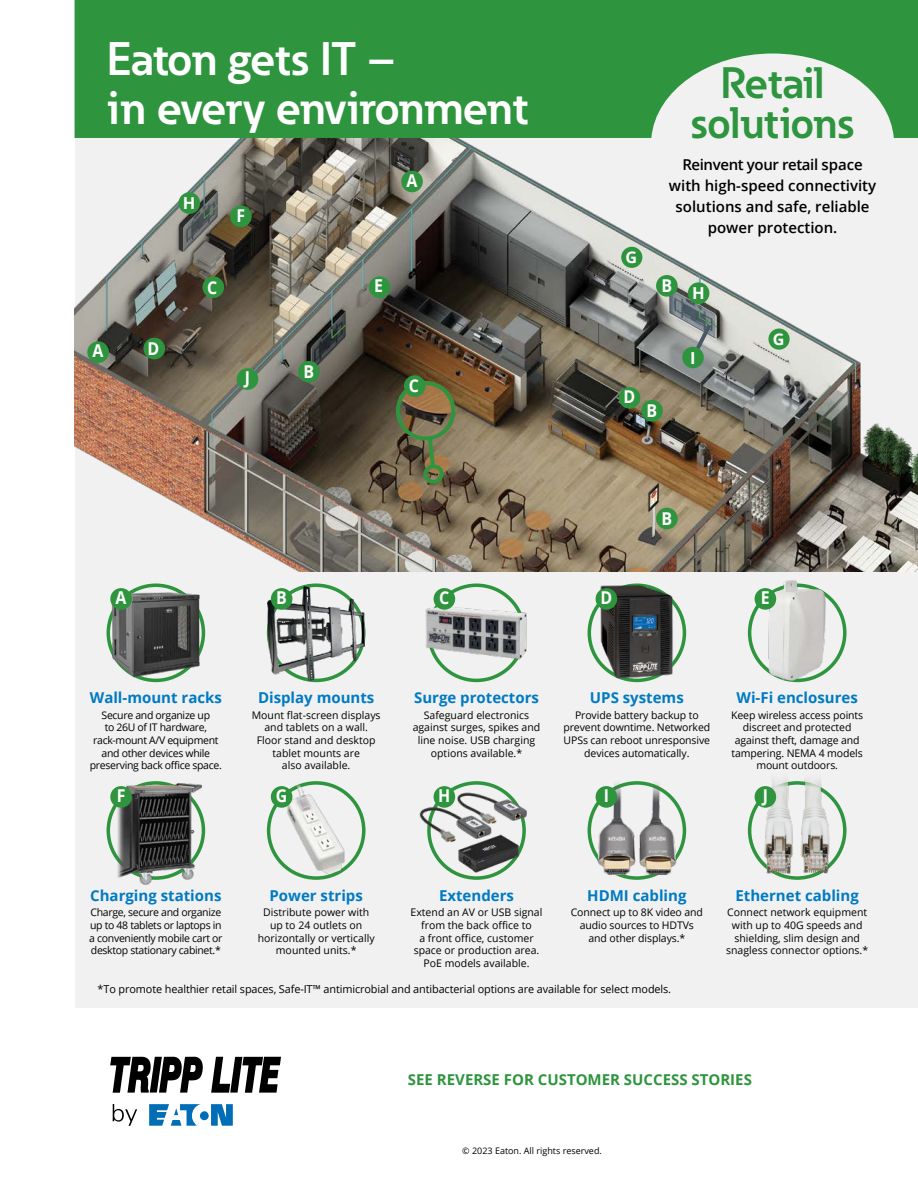
<style>
.page{position:relative;width:918px;height:1188px;background:#fff}
.page>*{position:absolute;margin:0;border:0;box-sizing:border-box;transform-origin:0 0}
.t1{font:700 46.5px/49.5px "Eaton";letter-spacing:-.01em;color:#fff}
.t2{font:700 43.5px/39px "Eaton";letter-spacing:-.01em;color:#2e953e;text-align:center}
.t3{font:700 17.7px "Open Sans";color:#fff;scale:.9 1}
.t4{font:700 16.5px "Open Sans";color:#fff}
.t5{font:700 16.2px "Open Sans";color:#fff}
.t6{font:700 15px "Open Sans";color:#007ac2}
.t7{font:600 15px/21px "Open Sans";color:#000;text-align:center}
.t8{font:700 15px "Open Sans";color:#2e953e}
.t9{font:10.8px "Open Sans";letter-spacing:-.01em;color:#000}
.t10{font:10.5px/12.6px "Open Sans";color:#000;text-align:center}
.t11{font:10.5px/12.6px "Open Sans";letter-spacing:-.03em;color:#000;text-align:center}
.t12{font:9px "Open Sans";color:#000}
</style>
<div class="page">
<div style="left:75px;top:0;width:843px;height:1008px;background:#f1f1f2"></div>
<svg style="left:149px;top:1104px;width:84px;height:22px"></svg>
<svg style="left:113px;top:1104px;width:24px;height:22px"></svg>
<svg style="left:110px;top:1057px;width:93px;height:36px"></svg>
<svg style="left:211px;top:1057px;width:70px;height:36px"></svg>
<img style="left:75px;top:138px;width:843px;height:433px">
<div style="left:369px;top:276px;width:21px;height:22px;background:#2e953e;border-radius:50%"></div>
<div style="left:230px;top:206px;width:22px;height:21px;background:#2e953e;border-radius:50%"></div>
<div style="left:656px;top:508px;width:22px;height:21px;background:#2e953e;border-radius:50%"></div>
<div style="left:237px;top:368px;width:21px;height:22px;background:#2e953e;border-radius:50%"></div>
<div style="left:107px;top:584px;width:98px;height:98px;border:4px solid #2e953e;border-radius:50%"></div>
<div style="left:427px;top:584px;width:99px;height:98px;border:4px solid #2e953e;border-radius:50%"></div>
<svg style="left:589px;top:585px;width:95px;height:95px"></svg>
<div style="left:588px;top:584px;width:98px;height:98px;border:4px solid #2e953e;border-radius:50%"></div>
<div style="left:748px;top:584px;width:99px;height:98px;border:4px solid #2e953e;border-radius:50%"></div>
<svg style="left:108px;top:783px;width:95px;height:95px"></svg>
<div style="left:107px;top:781px;width:98px;height:99px;border:4px solid #2e953e;border-radius:50%"></div>
<svg style="left:269px;top:783px;width:95px;height:95px"></svg>
<div style="left:267px;top:781px;width:99px;height:99px;border:4px solid #2e953e;border-radius:50%"></div>
<svg style="left:429px;top:783px;width:95px;height:95px"></svg>
<div style="left:427px;top:781px;width:99px;height:99px;border:4px solid #2e953e;border-radius:50%"></div>
<svg style="left:589px;top:783px;width:95px;height:95px"></svg>
<div style="left:588px;top:781px;width:98px;height:99px;border:4px solid #2e953e;border-radius:50%"></div>
<img style="left:267px;top:586px;width:98px;height:95px">
<img style="left:767px;top:580px;width:59px;height:103px">
<img style="left:110px;top:590px;width:91px;height:88px">
<img style="left:117px;top:781px;width:85px;height:104px">
<img style="left:597px;top:583px;width:78px;height:97px">
<img style="left:420px;top:793px;width:106px;height:79px">
<img style="left:280px;top:781px;width:72px;height:99px">
<img style="left:425px;top:599px;width:102px;height:67px">
<img style="left:598px;top:781px;width:87px;height:94px">
<img style="left:747px;top:778px;width:100px;height:102px">
<div style="left:401px;top:171px;width:22px;height:21px;background:#2e953e;border-radius:50%"></div>
<div style="left:271px;top:588px;width:21px;height:22px;background:#2e953e;border-radius:50%"></div>
<div style="left:110px;top:588px;width:22px;height:22px;background:#2e953e;border-radius:50%"></div>
<div style="left:596px;top:588px;width:21px;height:22px;background:#2e953e;border-radius:50%"></div>
<div style="left:755px;top:588px;width:21px;height:22px;background:#2e953e;border-radius:50%"></div>
<div style="left:271px;top:786px;width:21px;height:22px;background:#2e953e;border-radius:50%"></div>
<div style="left:110px;top:786px;width:22px;height:22px;background:#2e953e;border-radius:50%"></div>
<div style="left:434px;top:786px;width:21px;height:22px;background:#2e953e;border-radius:50%"></div>
<div style="left:596px;top:786px;width:21px;height:22px;background:#2e953e;border-radius:50%"></div>
<div style="left:755px;top:786px;width:21px;height:22px;background:#2e953e;border-radius:50%"></div>
<div style="left:768px;top:329px;width:22px;height:21px;background:#2e953e;border-radius:50%"></div>
<svg style="left:75px;top:0;width:843px;height:138px;background:#48a156"></svg>
<div style="left:656px;top:275px;width:22px;height:22px;background:#2e953e;border-radius:50%"></div>
<div style="left:143px;top:338px;width:22px;height:21px;background:#2e953e;border-radius:50%"></div>
<div style="left:87px;top:341px;width:22px;height:22px;background:#2e953e;border-radius:50%"></div>
<div style="left:641px;top:400px;width:22px;height:22px;background:#2e953e;border-radius:50%"></div>
<div style="left:619px;top:387px;width:21px;height:22px;background:#2e953e;border-radius:50%"></div>
<div style="left:688px;top:282px;width:21px;height:22px;background:#2e953e;border-radius:50%"></div>
<div style="left:179px;top:192px;width:21px;height:22px;background:#2e953e;border-radius:50%"></div>
<svg style="left:687px;top:320px;width:28px;height:44px"></svg>
<div style="left:682px;top:347px;width:22px;height:21px;background:#2e953e;border-radius:50%"></div>
<div style="left:298px;top:361px;width:22px;height:22px;background:#2e953e;border-radius:50%"></div>
<img style="left:396px;top:381px;width:59px;height:59px;border-radius:30px">
<div style="left:396px;top:381px;width:59px;height:59px;border:4px solid #2e953e;border-radius:50%"></div>
<div style="left:404px;top:375px;width:22px;height:22px;background:#2e953e;border-radius:50%"></div>
<div style="left:423px;top:464px;width:21px;height:20px;border:4px solid #2e953e;border-radius:50%"></div>
<svg style="left:425px;top:433px;width:12px;height:36px"></svg>
<div style="left:621px;top:247px;width:21px;height:21px;background:#2e953e;border-radius:50%"></div>
<div style="left:434px;top:588px;width:21px;height:22px;background:#2e953e;border-radius:50%"></div>
<div style="left:202px;top:276px;width:22px;height:22px;background:#2e953e;border-radius:50%"></div>
<p class="t1" style="left:107px;top:33px;width:422px">Eaton gets IT –<br>in every environment</p>
<p class="t3" style="left:93px;top:338px;width:14px">A</p>
<p class="t3" style="left:147px;top:336px;width:15px">D</p>
<p class="t4" style="left:183px;top:192px;width:14px">H</p>
<p class="t3" style="left:237px;top:203px;width:11px">F</p>
<p class="t3" style="left:207px;top:275px;width:13px">C</p>
<p class="t3" style="left:245px;top:365px;width:7px">J</p>
<p class="t3" style="left:303px;top:359px;width:13px">B</p>
<p class="t3" style="left:407px;top:168px;width:14px">A</p>
<p class="t3" style="left:374px;top:273px;width:11px">E</p>
<p class="t3" style="left:409px;top:374px;width:13px">C</p>
<p class="t5" style="left:625px;top:246px;width:13px">G</p>
<p class="t2" style="left:691px;top:63px;width:166px">Retail solutions</p>
<p class="t7" style="left:669px;top:154px;width:209px">Reinvent your retail space with high-speed connectivity solutions and safe, reliable power protection.</p>
<p class="t3" style="left:661px;top:273px;width:13px">B</p>
<p class="t4" style="left:692px;top:282px;width:14px">H</p>
<p class="t3" style="left:624px;top:384px;width:15px">D</p>
<p class="t3" style="left:647px;top:398px;width:13px">B</p>
<p class="t4" style="left:690px;top:346px;width:7px">I</p>
<p class="t5" style="left:773px;top:328px;width:13px">G</p>
<p class="t3" style="left:661px;top:506px;width:13px">B</p>
<p class="t3" style="left:439px;top:585px;width:13px">C</p>
<p class="t3" style="left:116px;top:585px;width:14px">A</p>
<p class="t3" style="left:276px;top:585px;width:13px">B</p>
<p class="t3" style="left:600px;top:585px;width:15px">D</p>
<p class="t3" style="left:761px;top:585px;width:11px">E</p>
<p class="t6" style="left:90px;top:687px;width:134px">Wall-mount racks</p>
<p class="t11" style="left:90px;top:708px;width:134px">Secure and organize up<br>to 26U of IT hardware, rack-mount A/V equipment and other devices while preserving back office space.</p>
<p class="t6" style="left:258px;top:687px;width:118px">Display mounts</p>
<p class="t10" style="left:252px;top:708px;width:130px">Mount flat-screen displays and tablets on a wall.<br>Floor stand and desktop tablet mounts are<br>also available.</p>
<p class="t6" style="left:414px;top:687px;width:126px">Surge protectors</p>
<p class="t10" style="left:413px;top:708px;width:129px">Safeguard electronics against surges, spikes and line noise. USB charging options available.*</p>
<p class="t6" style="left:590px;top:687px;width:95px">UPS systems</p>
<p class="t10" style="left:563px;top:708px;width:148px">Provide battery backup to prevent downtime. Networked<br>UPSs can reboot unresponsive devices automatically.</p>
<p class="t6" style="left:737px;top:687px;width:123px">Wi-Fi enclosures</p>
<p class="t10" style="left:731px;top:708px;width:134px">Keep wireless access points discreet and protected against theft, damage and tampering. NEMA 4 models mount outdoors.</p>
<p class="t3" style="left:117px;top:783px;width:11px">F</p>
<p class="t3" style="left:276px;top:783px;width:14px">G</p>
<p class="t3" style="left:438px;top:783px;width:15px">H</p>
<p class="t3" style="left:604px;top:783px;width:7px">I</p>
<p class="t3" style="left:763px;top:783px;width:7px">J</p>
<p class="t6" style="left:90px;top:885px;width:133px">Charging stations</p>
<p class="t10" style="left:89px;top:906px;width:135px;text-align:justify">Charge, secure and organize up to 48 tablets or laptops in a conveniently mobile cart or desktop stationary cabinet.*</p>
<p class="t6" style="left:269px;top:885px;width:95px">Power strips</p>
<p class="t10" style="left:258px;top:906px;width:118px">Distribute power with up to 24 outlets on horizontally or vertically mounted units.*</p>
<p class="t6" style="left:439px;top:885px;width:76px">Extenders</p>
<p class="t10" style="left:411px;top:906px;width:133px">Extend an AV or USB signal from the back office to<br>a front office, customer space or production area.<br>PoE models available.</p>
<p class="t6" style="left:587px;top:885px;width:101px">HDMI cabling</p>
<p class="t10" style="left:571px;top:906px;width:134px">Connect up to 8K video and audio sources to HDTVs and other displays.*</p>
<p class="t9" style="left:98px;top:981px;width:575px">*To promote healthier retail spaces, Safe-IT™ antimicrobial and antibacterial options are available for select models.</p>
<p class="t6" style="left:736px;top:885px;width:125px">Ethernet cabling</p>
<p class="t10" style="left:726px;top:906px;width:144px">Connect network equipment with up to 40G speeds and shielding, slim design and snagless connector options.*</p>
<p class="t8" style="left:408px;top:1069px;width:345px">SEE REVERSE FOR CUSTOMER SUCCESS STORIES</p>
<p class="t12" style="left:462px;top:1145px;width:141px">© 2023 Eaton. All rights reserved.</p>
</div>
